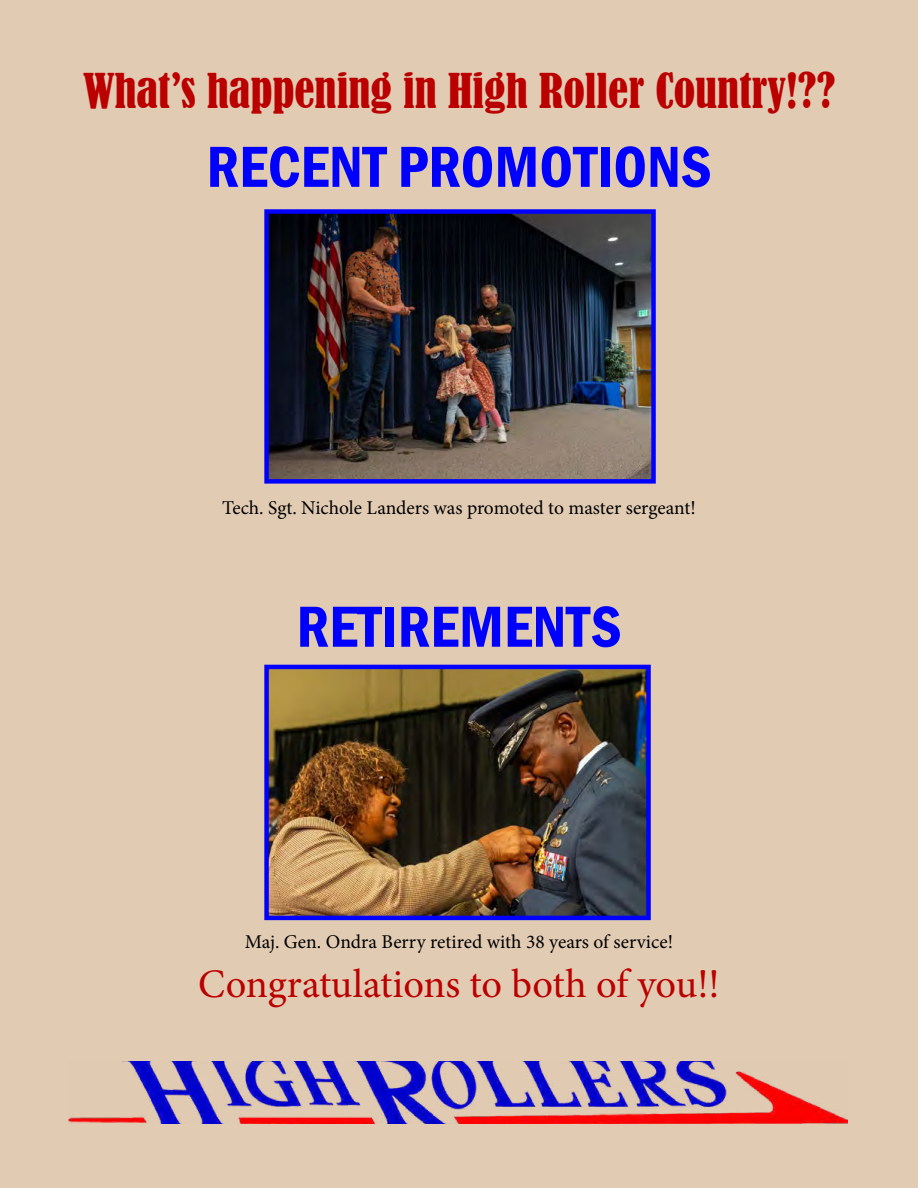
<style>
.page{position:relative;width:918px;height:1188px;background:#e2cbb3}
.page>*{position:absolute;margin:0;border:0;box-sizing:border-box;transform-origin:0 0}
.t1{font:600 condensed 60px "Franklin Gothic";color:#00f}
.t2{font:condensed 45px "Bernard";color:#b00}
.t3{font:40.5px "Minion Pro";letter-spacing:-.01em;color:#b00}
.t4{font:19.5px "Minion Pro";color:#000}
</style>
<div class="page">
<img style="left:68px;top:1061px;width:779px;height:63px">
<img style="left:269px;top:670px;width:377px;height:245px">
<div style="left:264px;top:665px;width:387px;height:255px;border:4px solid #00f"></div>
<img style="left:269px;top:214px;width:382px;height:265px">
<div style="left:264px;top:209px;width:392px;height:275px;border:4px solid #00f"></div>
<h2 class="t2" style="left:83px;top:64px;width:754px">What’s happening in High Roller Country!??</h2>
<h1 class="t1" style="left:206px;top:127px;width:507px">RECENT PROMOTIONS</h1>
<p class="t4" style="left:222px;top:494px;width:475px">Tech. Sgt. Nichole Landers was promoted to master sergeant!</p>
<h1 class="t1" style="left:296px;top:587px;width:327px">RETIREMENTS</h1>
<p class="t4" style="left:245px;top:929px;width:430px">Maj. Gen. Ondra Berry retired with 38 years of service!</p>
<h3 class="t3" style="left:198px;top:957px;width:523px">Congratulations to both of you!!</h3>
</div>
